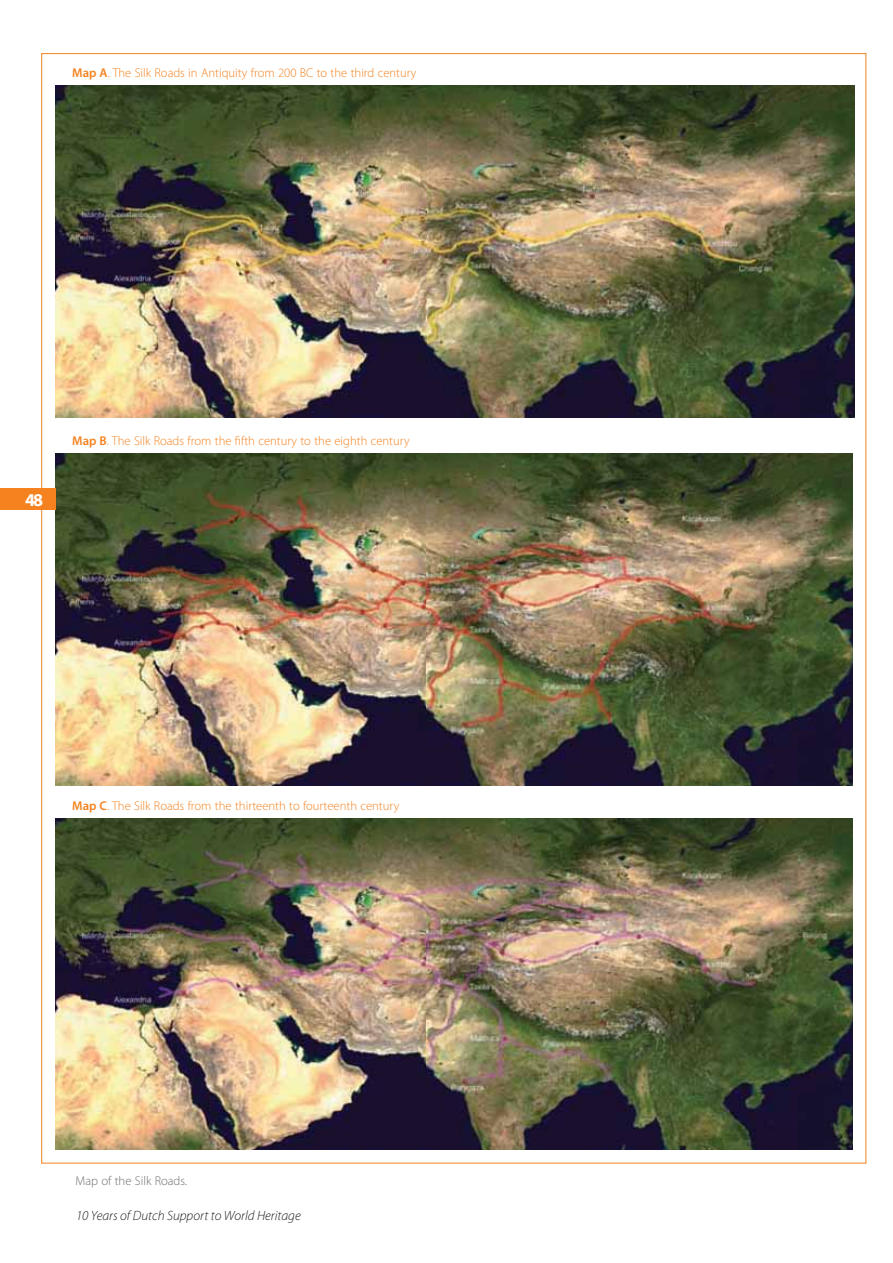
<style>
.page{position:relative;width:893px;height:1263px;background:#fff}
.page>*{position:absolute;margin:0;border:0;box-sizing:border-box;transform-origin:0 0}
.t1{font:700 18px "Myriad Pro";color:#fff}
.t2{font:italic 300 13.5px "Myriad Pro";color:#201d1d}
.t3{font:300 12.75px "Myriad Pro";color:#f5821f}
.t4{font:300 12.75px "Myriad Pro";color:#6d6e71}
.s1{font-weight:600}
</style>
<div class="page">
<img style="left:55px;top:86px;width:799px;height:331px">
<img style="left:55px;top:454px;width:797px;height:331px">
<img style="left:55px;top:818px;width:797px;height:332px">
<div style="left:0;top:488px;width:55px;height:22px;background:#f5821f"></div>
<p class="t3" style="left:72px;top:68px;width:346px"><span class="s1">Map A</span>. The Silk Roads in Antiquity from 200 BC to the third century</p>
<h1 class="t1" style="left:25px;top:489px;width:20px">48</h1>
<p class="t3" style="left:72px;top:436px;width:339px"><span class="s1">Map B</span>. The Silk Roads from the fifth century to the eighth century</p>
<p class="t3" style="left:72px;top:801px;width:328px"><span class="s1">Map C</span>. The Silk Roads from the thirteenth to fourteenth century</p>
<p class="t4" style="left:75px;top:1176px;width:113px">Map of the Silk Roads.</p>
<p class="t2" style="left:76px;top:1210px;width:226px">10 Years of Dutch Support to World Heritage</p>
</div>
